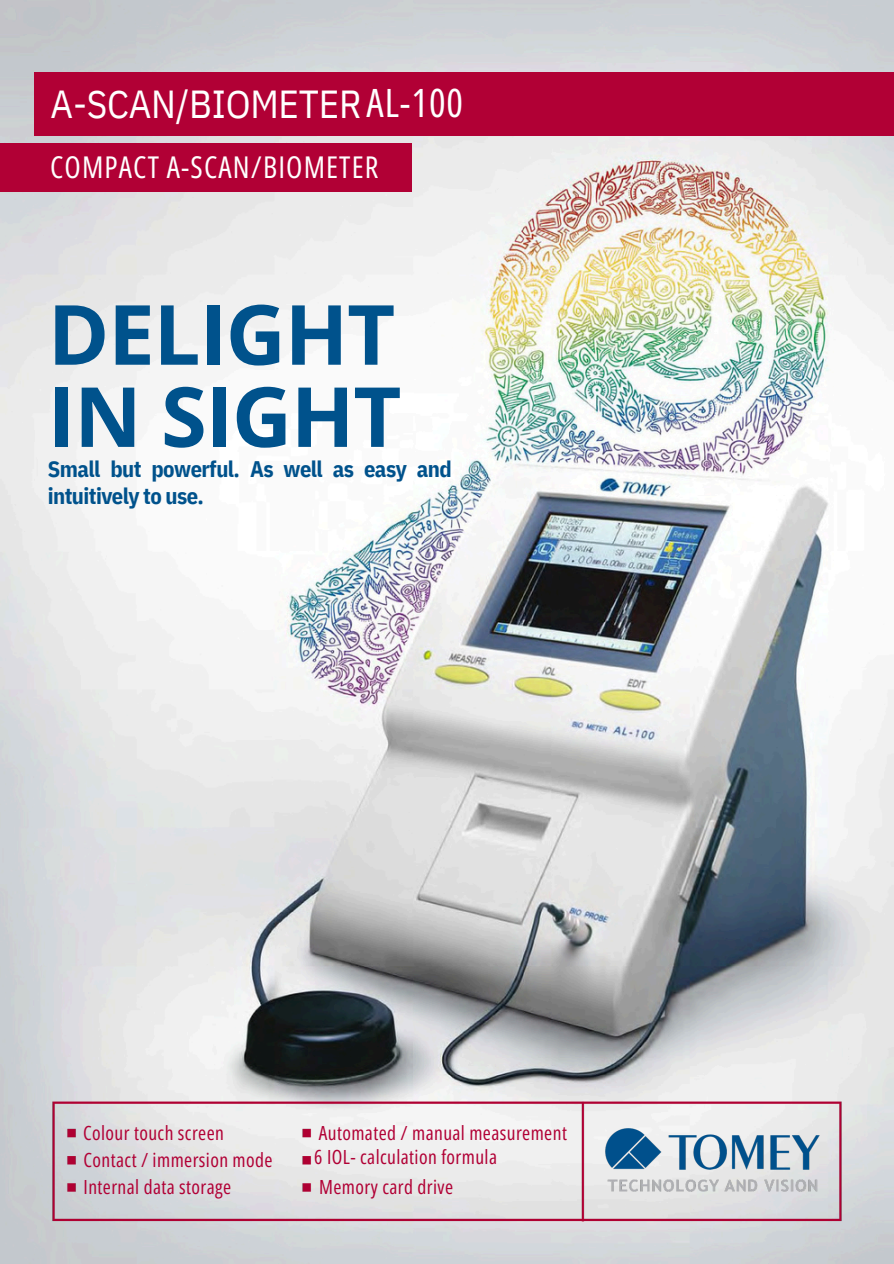
<style>
.page{position:relative;width:894px;height:1264px;background:#fff}
.page>*{position:absolute;margin:0;border:0;box-sizing:border-box;transform-origin:0 0}
.t1{font:700 83.1px "Open Sans";letter-spacing:-.015em;color:#00528c}
.t2{font:700 82.95px "Open Sans";letter-spacing:-.015em;color:#00528c}
.t3{font:39px "IBM Plex Sans Cond";letter-spacing:-.005em;color:#fff}
.t4{font:30px "Open Sans Condensed";letter-spacing:.04em;color:#fff}
.t5{font:700 22.5px/27px "IBM Plex Sans Cond";letter-spacing:-.025em;color:#00528c}
.t6{font:19.5px/27px "Open Sans Condensed";letter-spacing:.02em;color:#b10035}
.s1{font-family:"Open Sans Condensed"}
</style>
<div class="page">
<img style="left:0;top:0;width:893px;height:1263px">
<div style="left:34px;top:72px;width:859px;height:63px;background:#b10035"></div>
<div style="left:0;top:143px;width:411px;height:48px;background:#b10035"></div>
<img style="left:44px;top:1094px;width:805px;height:134px">
<p class="t3" style="left:51px;top:78px;width:414px">A-SCAN/BIOMETER<span class="s1">AL-100</span></p>
<p class="t4" style="left:50px;top:146px;width:329px">COMPACT A-SCAN/BIOMETER</p>
<h2 class="t1" style="left:48px;top:276px;width:349px">DELIGHT</h2>
<h2 class="t2" style="left:48px;top:358px;width:355px">IN SIGHT</h2>
<h2 class="t5" style="left:48px;top:455px;width:405px">Small but powerful. As well as easy and intuitively to use.</h2>
<p class="t6" style="left:83px;top:1118px;width:142px">Colour touch screen</p>
<p class="t6" style="left:83px;top:1145px;width:190px">Contact / immersion mode<br>Internal data storage</p>
<p class="t6" style="left:319px;top:1118px;width:249px">Automated / manual measurement</p>
<h1 class="t6" style="left:314px;top:1143px;width:184px">6 IOL- calculation formula</h1>
<h1 class="t6" style="left:319px;top:1172px;width:135px">Memory card drive</h1>
</div>
